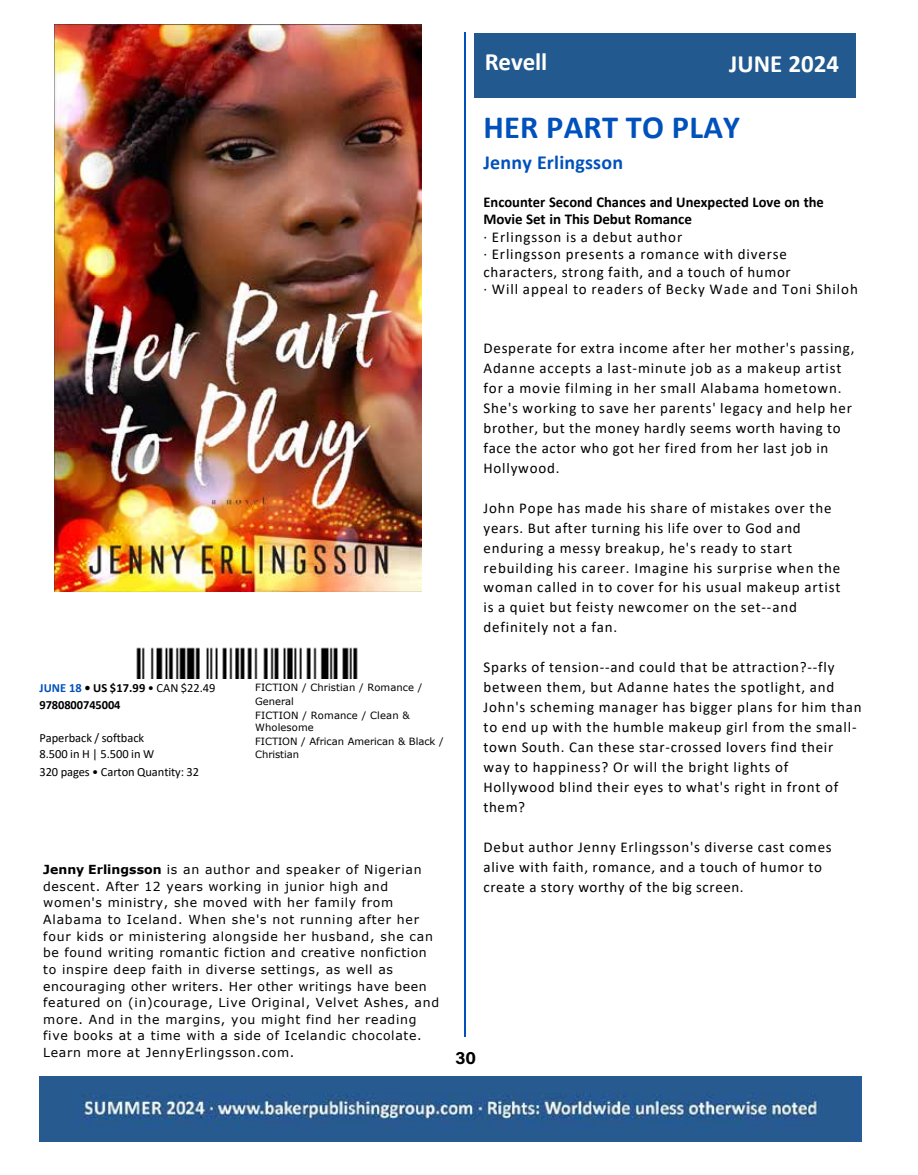
<style>
.page{position:relative;width:918px;height:1175px;background:#fff}
.page>*{position:absolute;margin:0;border:0;box-sizing:border-box;transform-origin:0 0}
.t1{font:700 32.4px "Calibri";letter-spacing:.005em;color:#0051bc}
.t2{font:700 24.9px "Calibri";color:#fff}
.t3{font:700 19.95px "Calibri";letter-spacing:.01em;color:#0051bc}
.t4{font:18px "Acumin Variable Concept";color:#000}
.t5{font:15px/20px "Calibri";letter-spacing:.055em;color:#000}
.t6{font:700 15px/17.4px "Calibri";color:#000}
.t7{font:12.45px/16.2px "Verdana";letter-spacing:.055em;color:#000}
.t8{font:12.45px/16.2px "Calibri";letter-spacing:-.005em;color:#000}
.t9{font:700 12.45px/16.2px "Calibri";letter-spacing:-.005em;color:#000}
.t10{font:10.05px/13.6px "Verdana";letter-spacing:.005em;color:#000}
.s1{color:#0051bc}
.s2{font-weight:400}
.s3{font-weight:700}
</style>
<div class="page">
<img style="left:54px;top:25px;width:367px;height:566px">
<img style="left:136px;top:647px;width:222px;height:31px">
<hr style="left:465px;top:32px;width:1px;height:1004px;background:#0051bc">
<div style="left:475px;top:33px;width:380px;height:64px;background:#22598f"></div>
<img style="left:39px;top:1076px;width:822px;height:65px">
<h2 class="t2" style="left:485px;top:44px;width:64px">Revell</h2>
<h2 class="t2" style="left:729px;top:46px;width:111px">JUNE 2024</h2>
<h1 class="t1" style="left:484px;top:105px;width:258px">HER PART TO PLAY</h1>
<h3 class="t3" style="left:484px;top:149px;width:141px">Jenny Erlingsson</h3>
<p class="t6" style="left:484px;top:193px;width:342px">Encounter Second Chances and Unexpected Love on the<br>Movie Set in This Debut Romance</p>
<p class="t5" style="left:484px;top:228px;width:376px;line-height:17.4px">· Erlingsson is a debut author<br>· Erlingsson presents a romance with diverse characters, strong faith, and a touch of humor<br>· Will appeal to readers of Becky Wade and Toni Shiloh</p>
<p class="t9" style="left:39px;top:680px;width:177px"><span class="s1">JUNE 18</span> • US $17.99 <span class="s2">• CAN $22.49<br></span>9780800745004</p>
<p class="t8" style="left:39px;top:729px;width:116px">Paperback / softback<br>8.500 in H | 5.500 in W</p>
<p class="t8" style="left:39px;top:763px;width:161px">320 pages • Carton Quantity: 32</p>
<p class="t10" style="left:255px;top:680px;width:169px">FICTION / Christian / Romance /<br>General<br>FICTION / Romance / Clean &amp;</p>
<p class="t10" style="left:255px;top:720px;width:190px">Wholesome<br>FICTION / African American &amp; Black /<br>Christian</p>
<p class="t7" style="left:43px;top:861px;width:380px"><span class="s3">Jenny Erlingsson</span> is an author and speaker of Nigerian descent. After 12 years working in junior high and women's ministry, she moved with her family from</p>
<p class="t7" style="left:43px;top:911px;width:391px">Alabama to Iceland. When she's not running after her four kids or ministering alongside her husband, she can be found writing romantic fiction and creative nonfiction</p>
<p class="t7" style="left:43px;top:961px;width:397px">to inspire deep faith in diverse settings, as well as encouraging other writers. Her other writings have been featured on (in)courage, Live Original, Velvet Ashes, and</p>
<p class="t7" style="left:43px;top:1011px;width:380px">more. And in the margins, you might find her reading five books at a time with a side of Icelandic chocolate.<br>Learn more at JennyErlingsson.com.</p>
<p class="t5" style="left:484px;top:337px;width:372px">Desperate for extra income after her mother's passing, Adanne accepts a last-minute job as a makeup artist for a movie filming in her small Alabama hometown.<br>She's working to save her parents' legacy and help her brother, but the money hardly seems worth having to face the actor who got her fired from her last job in Hollywood.</p>
<p class="t5" style="left:484px;top:497px;width:358px">John Pope has made his share of mistakes over the years. But after turning his life over to God and enduring a messy breakup, he's ready to start rebuilding his career. Imagine his surprise when the woman called in to cover for his usual makeup artist is a quiet but feisty newcomer on the set--and definitely not a fan.</p>
<p class="t5" style="left:484px;top:657px;width:380px">Sparks of tension--and could that be attraction?--fly between them, but Adanne hates the spotlight, and John's scheming manager has bigger plans for him than to end up with the humble makeup girl from the small&shy;town South. Can these star-crossed lovers find their way to happiness? Or will the bright lights of Hollywood blind their eyes to what's right in front of them?</p>
<p class="t5" style="left:484px;top:836px;width:350px">Debut author Jenny Erlingsson's diverse cast comes alive with faith, romance, and a touch of humor to create a story worthy of the big screen.</p>
<p class="t4" style="left:455px;top:1045px;width:22px">30</p>
</div>
